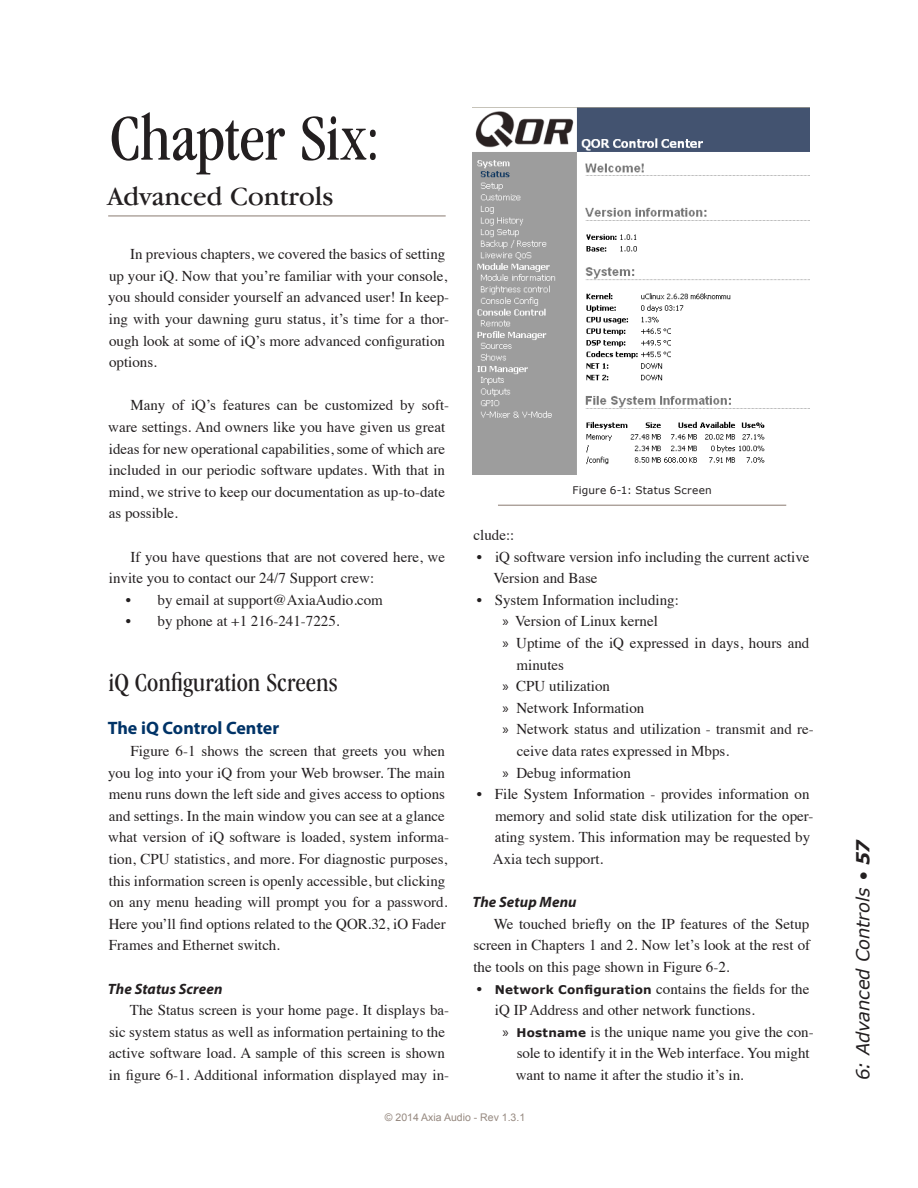
<style>
.page{position:relative;width:918px;height:1188px;background:#fff}
.page>*{position:absolute;margin:0;border:0;box-sizing:border-box;transform-origin:0 0}
.t1{font:condensed 67.5px "Garamond IT Cby BT";letter-spacing:-.01em;color:#231f20}
.t2{font:condensed 27px "Garamond IT Cby BT";color:#231f20}
.t3{font:27px "Garamond IT Cby BT";color:#231f20}
.t4{font:italic 18px "Verdana";letter-spacing:-.005em;color:#231f20}
.t5{font:700 18px "Myriad Pro";letter-spacing:-.005em;color:#003367}
.t6{font:15px/21.6px "Times";color:#231f20}
.t7{font:italic 700 15px "Myriad Pro";letter-spacing:.005em;color:#231f20}
.t8{font:10.5px "Arial";color:#968980}
.t9{font:10.5px "Verdana";letter-spacing:.02em;color:#231f20}
.s1{font-family:"Myriad Pro"}
.s2{font-family:"Verdana";font-weight:700;font-size:12px}
.s3{font-weight:700}
</style>
<div class="page">
<hr style="left:108px;top:215px;width:338px;height:1px;background:#968980">
<hr style="left:498px;top:505px;width:288px;height:1px;background:#968980">
<img style="left:472px;top:108px;width:338px;height:367px">
<h1 class="t1" style="left:110px;top:99px;width:273px">Chapter Six:</h1>
<h2 class="t3" style="left:108px;top:180px;width:227px">Advanced Controls</h2>
<p class="t6" style="left:108px;top:242px;width:343px;text-indent:22px">In previous chapters, we covered the basics of setting up your iQ. Now that you’re familiar with your console, you should consider yourself an advanced user! In keep&shy;ing with your dawning guru status, it’s time for a thor&shy;ough look at some of iQ’s more advanced configuration options.</p>
<p class="t6" style="left:108px;top:393px;width:342px;text-indent:22px">Many of iQ’s features can be customized by soft&shy;ware settings. And owners like you have given us great ideas for new operational capabilities, some of which are included in our periodic software updates. With that in mind, we strive to keep our documentation as up-to-date as possible.</p>
<p class="t6" style="left:109px;top:544px;width:338px;text-indent:21px">If you have questions that are not covered here, we invite you to contact our 24/7 Support crew:</p>
<p class="t6" style="left:126px;top:588px;width:259px">• by email at support@AxiaAudio.com</p>
<p class="t6" style="left:126px;top:609px;width:215px">• by phone at +1 216-241-7225.</p>
<h2 class="t2" style="left:109px;top:667px;width:231px">iQ Configuration Screens</h2>
<p class="t5" style="left:108px;top:717px;width:173px">The iQ Control Center</p>
<p class="t6" style="left:108px;top:739px;width:343px;text-indent:22px">Figure 6-1 shows the screen that greets you when you log into your iQ from your Web browser. The main menu runs down the left side and gives access to options and settings. In the main window you can see at a glance what version of iQ software is loaded, system informa&shy;tion, CPU statistics, and more. For diagnostic purposes, this information screen is openly accessible, but clicking on any menu heading will prompt you for a password.<br>Here you’ll find options related to the QOR.32, iO Fader Frames and Ethernet switch.</p>
<p class="t7" style="left:108px;top:979px;width:116px">The Status Screen</p>
<p class="t6" style="left:109px;top:998px;width:342px;text-indent:21px">The Status screen is your home page. It displays ba&shy;sic system status as well as information pertaining to the active software load. A sample of this screen is shown in figure 6-1. Additional information displayed may in-</p>
<p class="t9" style="left:572px;top:483px;width:141px">Figure 6-1: Status Screen</p>
<p class="t6" style="left:474px;top:523px;width:42px">clude::</p>
<p class="t6" style="left:493px;top:544px;width:318px;text-indent:-17px">• iQ software version info including the current active<br>Version and Base</p>
<p class="t6" style="left:477px;top:588px;width:203px">• System Information including:</p>
<p class="t6" style="left:502px;top:609px;width:157px"><span class="s1">»</span> Version of Linux kernel</p>
<p class="t6" style="left:502px;top:631px;width:309px"><span class="s1">»</span> Uptime of the iQ expressed in days, hours and</p>
<p class="t6" style="left:517px;top:652px;width:49px">minutes</p>
<p class="t6" style="left:502px;top:674px;width:109px"><span class="s1">»</span> CPU utilization</p>
<p class="t6" style="left:502px;top:696px;width:144px"><span class="s1">»</span> Network Information</p>
<p class="t6" style="left:502px;top:717px;width:313px"><span class="s1">»</span> Network status and utilization - transmit and re-</p>
<p class="t6" style="left:517px;top:739px;width:214px">ceive data rates expressed in Mbps.</p>
<p class="t6" style="left:502px;top:760px;width:130px"><span class="s1">»</span> Debug information</p>
<p class="t6" style="left:493px;top:782px;width:322px;text-indent:-16px">• File System Information - provides information on memory and solid state disk utilization for the oper&shy;ating system. This information may be requested by Axia tech support.</p>
<p class="t7" style="left:472px;top:892px;width:106px">The Setup Menu</p>
<p class="t6" style="left:473px;top:912px;width:338px;text-align:justify;text-indent:20px">We touched briefly on the IP features of the Setup screen in Chapters 1 and 2. Now let’s look at the rest of the tools on this page shown in Figure 6-2.</p>
<p class="t6" style="left:477px;top:976px;width:334px">• <span class="s2">Network Configuration</span> contains the fields for the</p>
<p class="t6" style="left:495px;top:998px;width:261px">iQ IP Address and other network functions.</p>
<p class="t6" style="left:502px;top:1020px;width:313px"><span class="s1">»</span> <span class="s2">Hostname</span> is the unique name you give the con-</p>
<p class="t6" style="left:517px;top:1041px;width:294px">sole to identify it in the Web interface. You might</p>
<p class="t6" style="left:516px;top:1063px;width:229px">want to name it after the studio it’s in.</p>
<p class="t8" style="left:385px;top:1110px;width:142px">© 2014 Axia Audio - Rev 1.3.1</p>
<p class="t4" style="left:851px;top:1080px;width:242px;rotate:-90deg">6: Advanced Controls • <span class="s3">57</span></p>
</div>
